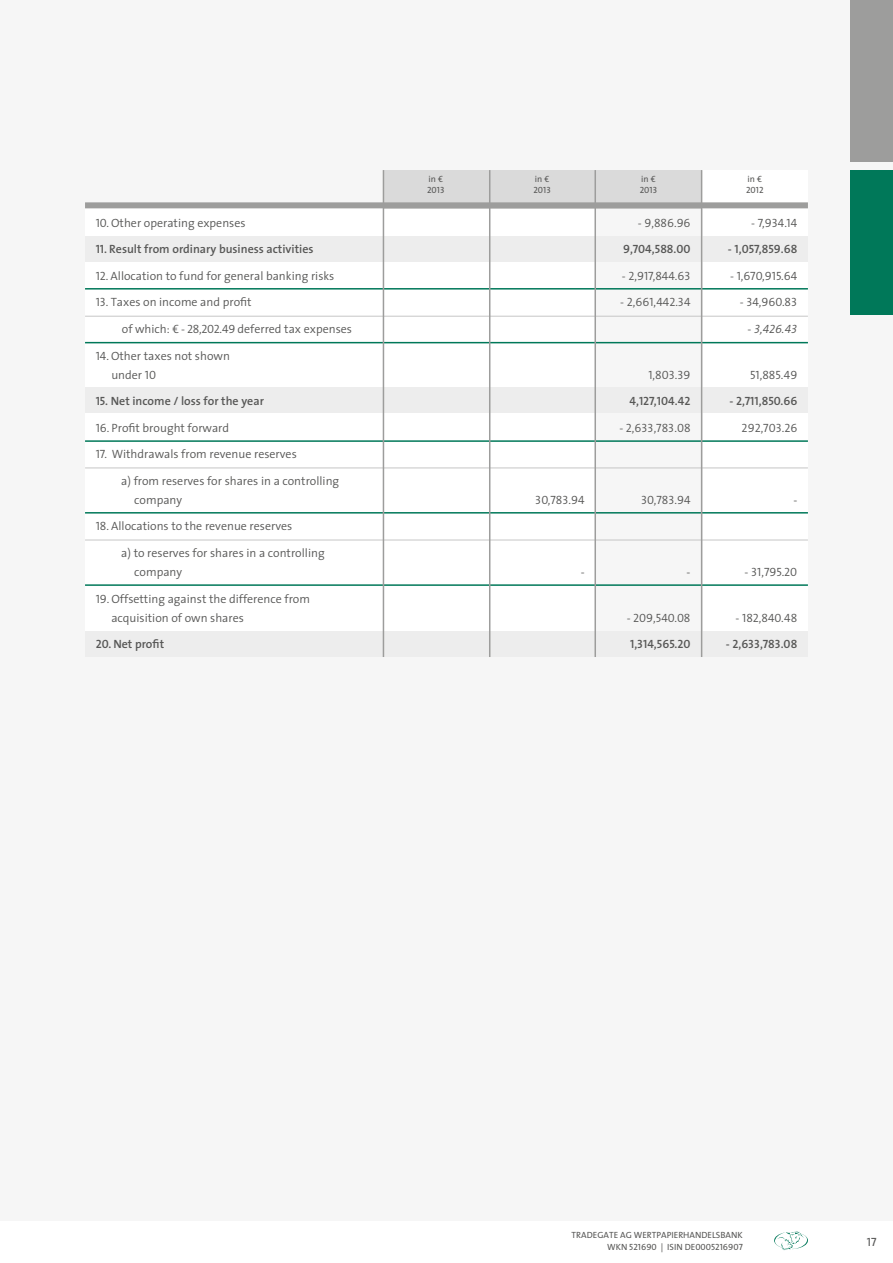
<style>
.page{position:relative;width:893px;height:1263px;background:#fff}
.page>*{position:absolute;margin:0;border:0;box-sizing:border-box;transform-origin:0 0}
.t1{font:300 12px/19px "The Sans";color:#575756}
.t2{font:12px "The Sans Semi Light Caps";color:#575756}
.t3{font:600 12px "The Sans";color:#575756}
.t4{font:12px "The Sans Semi Bold Caps";color:#575756}
.t5{font:italic 12px "The Sans Semi Light Caps";color:#575756}
.t6{font:12px "The Sans Caps";color:#575756}
.t7{font:9px "The Sans";color:#575756}
.t8{font:9px "The Sans Caps";color:#575756}
.s1{font-family:"The Sans Semi Light Caps";font-weight:400}
.s2{font-family:"The Sans Semi Bold Caps";font-weight:400}
.s3{font-family:"The Sans"}
</style>
<div class="page">
<div style="left:0;top:0;width:893px;height:1220px;background:#f6f6f6"></div>
<div style="left:850px;top:0;width:43px;height:162px;background:#9d9d9c"></div>
<div style="left:850px;top:170px;width:43px;height:145px;background:#007859"></div>
<svg style="left:774px;top:1231px;width:34px;height:19px"></svg>
<div style="left:85px;top:208px;width:723px;height:449px;background:#fff"></div>
<div style="left:595px;top:207px;width:107px;height:450px;background:#f6f6f6"></div>
<div style="left:85px;top:631px;width:723px;height:26px;background:#ededed"></div>
<div style="left:85px;top:388px;width:723px;height:25px;background:#ededed"></div>
<div style="left:85px;top:237px;width:723px;height:25px;background:#ededed"></div>
<hr style="left:85px;top:288px;width:723px;height:2px;background:#007859">
<hr style="left:85px;top:316px;width:723px;height:1px;background:#c6c6c6">
<hr style="left:85px;top:342px;width:723px;height:1px;background:#007859">
<hr style="left:85px;top:440px;width:723px;height:2px;background:#007859">
<hr style="left:85px;top:512px;width:723px;height:2px;background:#007859">
<hr style="left:85px;top:584px;width:723px;height:2px;background:#007859">
<hr style="left:85px;top:540px;width:723px;height:1px;background:#c6c6c6">
<hr style="left:85px;top:468px;width:723px;height:1px;background:#c6c6c6">
<div style="left:384px;top:170px;width:319px;height:32px;background:#dadada"></div>
<div style="left:85px;top:202px;width:723px;height:6px;background:#9d9d9c"></div>
<hr style="left:489px;top:170px;width:1px;height:487px;background:#9d9d9c">
<hr style="left:383px;top:170px;width:1px;height:487px;background:#9d9d9c">
<hr style="left:594px;top:170px;width:2px;height:487px;background:#9d9d9c">
<hr style="left:701px;top:170px;width:1px;height:487px;background:#9d9d9c">
<p class="t1" style="left:96px;top:213px;width:151px"><span class="s1">10.</span> Other operating expenses</p>
<p class="t3" style="left:96px;top:239px;width:219px"><span class="s2">11.</span> Result from ordinary business activities</p>
<p class="t1" style="left:96px;top:266px;width:240px"><span class="s1">12.</span> Allocation to fund for general banking risks</p>
<p class="t1" style="left:96px;top:292px;width:158px"><span class="s1">13.</span> Taxes on income and profit</p>
<p class="t1" style="left:122px;top:319px;width:232px">of which: € <span class="s1">- 28,202.49</span> deferred tax expenses</p>
<p class="t1" style="left:111px;top:346px;width:120px;text-indent:-16px"><span class="s1">14.</span> Other taxes not shown under <span class="s1">10</span></p>
<p class="t3" style="left:96px;top:391px;width:170px"><span class="s2">15.</span> Net income / loss for the year</p>
<p class="t1" style="left:96px;top:418px;width:135px"><span class="s1">16.</span> Profit brought forward</p>
<p class="t1" style="left:96px;top:444px;width:203px"><span class="s1">17.</span> Withdrawals from revenue reserves</p>
<p class="t1" style="left:134px;top:471px;width:206px;text-indent:-13px">a) from reserves for shares in a controlling company</p>
<p class="t1" style="left:96px;top:516px;width:198px"><span class="s1">18.</span> Allocations to the revenue reserves</p>
<p class="t1" style="left:134px;top:543px;width:192px;text-indent:-13px">a) to reserves for shares in a controlling company</p>
<p class="t1" style="left:111px;top:589px;width:200px;text-indent:-16px"><span class="s1">19.</span> Offsetting against the difference from acquisition of own shares</p>
<p class="t3" style="left:96px;top:634px;width:70px"><span class="s2">20.</span> Net profit</p>
<p class="t7" style="left:429px;top:172px;width:16px">in €</p>
<p class="t8" style="left:427px;top:182px;width:19px">2013</p>
<p class="t7" style="left:535px;top:172px;width:16px">in €</p>
<p class="t8" style="left:533px;top:182px;width:19px">2013</p>
<p class="t7" style="left:641px;top:172px;width:16px">in €</p>
<p class="t8" style="left:640px;top:182px;width:19px">2013</p>
<p class="t7" style="left:748px;top:172px;width:16px">in €</p>
<p class="t8" style="left:746px;top:182px;width:19px">2012</p>
<p class="t2" style="left:638px;top:213px;width:54px">- 9,886.96</p>
<p class="t4" style="left:623px;top:239px;width:69px">9,704,588.00</p>
<p class="t2" style="left:622px;top:266px;width:70px">- 2,917,844.63</p>
<p class="t2" style="left:620px;top:292px;width:72px">- 2,661,442.34</p>
<p class="t2" style="left:648px;top:365px;width:44px">1,803.39</p>
<p class="t4" style="left:629px;top:391px;width:63px">4,127,104.42</p>
<p class="t2" style="left:619px;top:418px;width:73px">- 2,633,783.08</p>
<p class="t2" style="left:751px;top:213px;width:48px">- 7,934.14</p>
<p class="t4" style="left:728px;top:239px;width:71px">- 1,057,859.68</p>
<p class="t2" style="left:730px;top:266px;width:69px">- 1,670,915.64</p>
<p class="t2" style="left:740px;top:292px;width:59px">- 34,960.83</p>
<p class="t5" style="left:747px;top:319px;width:51px">- 3,426.43</p>
<p class="t2" style="left:750px;top:365px;width:49px">51,885.49</p>
<p class="t4" style="left:729px;top:391px;width:69px">- 2,711,850.66</p>
<p class="t2" style="left:742px;top:418px;width:57px">292,703.26</p>
<p class="t2" style="left:535px;top:490px;width:51px">30,783.94</p>
<p class="t2" style="left:641px;top:490px;width:51px">30,783.94</p>
<p class="t2" style="left:793px;top:490px;width:5px">-</p>
<p class="t2" style="left:581px;top:562px;width:5px">-</p>
<p class="t2" style="left:687px;top:562px;width:5px">-</p>
<p class="t2" style="left:627px;top:608px;width:65px">- 209,540.08</p>
<p class="t4" style="left:630px;top:634px;width:62px">1,314,565.20</p>
<p class="t2" style="left:745px;top:562px;width:54px">- 31,795.20</p>
<p class="t2" style="left:736px;top:608px;width:63px">- 182,840.48</p>
<p class="t4" style="left:726px;top:634px;width:73px">- 2,633,783.08</p>
<p class="t7" style="left:572px;top:1227px;width:173px">TRADEGATE AG WERTPAPIERHANDELSBANK</p>
<p class="t8" style="left:607px;top:1239px;width:137px"><span class="s3">WKN</span> 521690 <span class="s3">| ISIN DE</span>0005216907</p>
<p class="t6" style="left:867px;top:1232px;width:11px">17</p>
</div>
